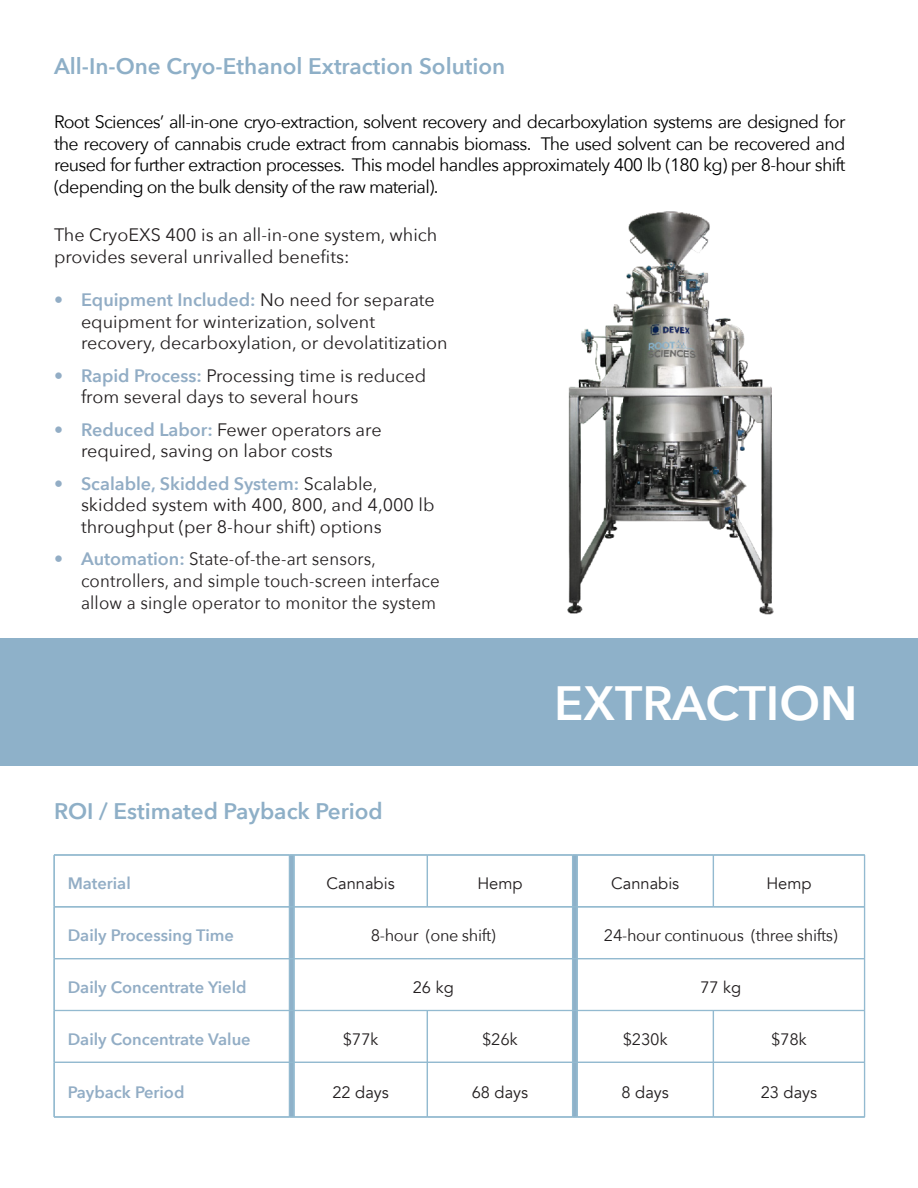
<style>
.page{position:relative;width:918px;height:1188px;background:#fff}
.page>*{position:absolute;margin:0;border:0;box-sizing:border-box;transform-origin:0 0}
.t1{font:600 48px "Avenir Next";color:#fff}
.t2{font:600 22.5px "Avenir Next";color:#8eafc7}
.t3{font:18px/21.6px "Avenir Next";color:#231f20}
.t4{font:18px/21.6px "Avenir Next";letter-spacing:-.04em;color:#000;text-align:justify}
.t5{font:18px/21.6px "Avenir Next";color:#231f20;scale:.94 1}
.t6{font:600 16.5px "Avenir Next";color:#92adc5}
.t7{font:16.5px "Avenir Next";letter-spacing:-.02em;color:#231f20}
.t8{font:16.5px "Avenir";color:#231f20}
.s1{font-weight:600;color:#92adc5}
</style>
<div class="page">
<div style="left:0;top:639px;width:918px;height:127px;background:#8eb1c9"></div>
<img style="left:567px;top:211px;width:207px;height:404px">
<svg style="left:290px;top:856px;width:287px;height:261px"></svg>
<hr style="left:427px;top:958px;width:146px;height:1px;background:#93bad0">
<hr style="left:427px;top:1010px;width:146px;height:1px;background:#93bad0">
<hr style="left:427px;top:1062px;width:146px;height:1px;background:#93bad0">
<hr style="left:713px;top:1062px;width:152px;height:1px;background:#93bad0">
<hr style="left:54px;top:855px;width:235px;height:1px;background:#93bad0">
<hr style="left:54px;top:855px;width:1px;height:52px;background:#93bad0">
<hr style="left:289px;top:855px;width:1px;height:52px;background:#93bad0">
<hr style="left:294px;top:855px;width:133px;height:1px;background:#93bad0">
<hr style="left:294px;top:855px;width:1px;height:52px;background:#93bad0">
<hr style="left:427px;top:855px;width:145px;height:1px;background:#93bad0">
<hr style="left:427px;top:855px;width:1px;height:52px;background:#93bad0">
<hr style="left:572px;top:855px;width:1px;height:52px;background:#93bad0">
<hr style="left:573px;top:855px;width:1px;height:52px;background:#93bad0">
<hr style="left:577px;top:855px;width:136px;height:1px;background:#93bad0">
<hr style="left:577px;top:855px;width:1px;height:52px;background:#93bad0">
<hr style="left:714px;top:855px;width:150px;height:1px;background:#93bad0">
<hr style="left:713px;top:855px;width:1px;height:52px;background:#93bad0">
<hr style="left:864px;top:855px;width:1px;height:52px;background:#93bad0">
<hr style="left:54px;top:906px;width:235px;height:1px;background:#93bad0">
<hr style="left:54px;top:907px;width:235px;height:1px;background:#93bad0">
<hr style="left:54px;top:907px;width:1px;height:51px;background:#93bad0">
<hr style="left:289px;top:907px;width:1px;height:51px;background:#93bad0">
<hr style="left:294px;top:906px;width:133px;height:1px;background:#93bad0">
<hr style="left:294px;top:907px;width:133px;height:1px;background:#93bad0">
<hr style="left:294px;top:907px;width:1px;height:51px;background:#93bad0">
<hr style="left:427px;top:906px;width:145px;height:1px;background:#93bad0">
<hr style="left:427px;top:907px;width:145px;height:1px;background:#93bad0">
<hr style="left:572px;top:907px;width:1px;height:51px;background:#93bad0">
<hr style="left:573px;top:907px;width:1px;height:51px;background:#93bad0">
<hr style="left:577px;top:906px;width:136px;height:1px;background:#93bad0">
<hr style="left:577px;top:907px;width:136px;height:1px;background:#93bad0">
<hr style="left:577px;top:907px;width:1px;height:51px;background:#93bad0">
<hr style="left:714px;top:906px;width:150px;height:1px;background:#93bad0">
<hr style="left:713px;top:907px;width:151px;height:1px;background:#93bad0">
<hr style="left:864px;top:907px;width:1px;height:52px;background:#93bad0">
<hr style="left:54px;top:958px;width:235px;height:1px;background:#93bad0">
<hr style="left:54px;top:959px;width:235px;height:1px;background:#93bad0">
<hr style="left:54px;top:959px;width:1px;height:51px;background:#93bad0">
<hr style="left:289px;top:959px;width:1px;height:51px;background:#93bad0">
<hr style="left:294px;top:958px;width:133px;height:1px;background:#93bad0">
<hr style="left:294px;top:959px;width:133px;height:1px;background:#93bad0">
<hr style="left:294px;top:959px;width:1px;height:51px;background:#93bad0">
<hr style="left:427px;top:959px;width:145px;height:1px;background:#93bad0">
<hr style="left:572px;top:959px;width:1px;height:51px;background:#93bad0">
<hr style="left:573px;top:959px;width:1px;height:51px;background:#93bad0">
<hr style="left:577px;top:958px;width:136px;height:1px;background:#93bad0">
<hr style="left:577px;top:959px;width:136px;height:1px;background:#93bad0">
<hr style="left:577px;top:959px;width:1px;height:51px;background:#93bad0">
<hr style="left:713px;top:958px;width:151px;height:1px;background:#93bad0">
<hr style="left:713px;top:959px;width:151px;height:1px;background:#93bad0">
<hr style="left:864px;top:959px;width:1px;height:51px;background:#93bad0">
<hr style="left:54px;top:1010px;width:235px;height:1px;background:#93bad0">
<hr style="left:54px;top:1011px;width:1px;height:51px;background:#93bad0">
<hr style="left:289px;top:1011px;width:1px;height:51px;background:#93bad0">
<hr style="left:294px;top:1010px;width:133px;height:1px;background:#93bad0">
<hr style="left:294px;top:1011px;width:1px;height:51px;background:#93bad0">
<hr style="left:427px;top:1011px;width:1px;height:51px;background:#93bad0">
<hr style="left:572px;top:1011px;width:1px;height:51px;background:#93bad0">
<hr style="left:573px;top:1011px;width:1px;height:51px;background:#93bad0">
<hr style="left:577px;top:1010px;width:136px;height:1px;background:#93bad0">
<hr style="left:577px;top:1011px;width:1px;height:51px;background:#93bad0">
<hr style="left:713px;top:1010px;width:151px;height:1px;background:#93bad0">
<hr style="left:713px;top:1011px;width:1px;height:51px;background:#93bad0">
<hr style="left:864px;top:1010px;width:1px;height:52px;background:#93bad0">
<hr style="left:54px;top:1062px;width:235px;height:1px;background:#93bad0">
<hr style="left:54px;top:1063px;width:1px;height:54px;background:#93bad0">
<hr style="left:289px;top:1063px;width:1px;height:54px;background:#93bad0">
<hr style="left:294px;top:1062px;width:133px;height:1px;background:#93bad0">
<hr style="left:294px;top:1063px;width:1px;height:54px;background:#93bad0">
<hr style="left:427px;top:1063px;width:1px;height:54px;background:#93bad0">
<hr style="left:572px;top:1063px;width:1px;height:54px;background:#93bad0">
<hr style="left:573px;top:1063px;width:1px;height:54px;background:#93bad0">
<hr style="left:577px;top:1062px;width:136px;height:1px;background:#93bad0">
<hr style="left:577px;top:1063px;width:1px;height:54px;background:#93bad0">
<hr style="left:713px;top:1063px;width:1px;height:54px;background:#93bad0">
<hr style="left:864px;top:1062px;width:1px;height:55px;background:#93bad0">
<hr style="left:54px;top:1117px;width:235px;height:1px;background:#93bad0">
<hr style="left:294px;top:1117px;width:133px;height:1px;background:#93bad0">
<hr style="left:427px;top:1117px;width:146px;height:1px;background:#93bad0">
<hr style="left:577px;top:1117px;width:136px;height:1px;background:#93bad0">
<hr style="left:713px;top:1117px;width:152px;height:1px;background:#93bad0">
<p class="t2" style="left:54px;top:46px;width:453px">All-In-One Cryo-Ethanol Extraction Solution</p>
<p class="t4" style="left:54px;top:110px;width:793px">Root Sciences’ all-in-one cryo-extraction, solvent recovery and decarboxylation systems are designed for the recovery of cannabis crude extract from cannabis biomass. The used solvent can be recovered and reused for further extraction processes. This model handles approximately 400 lb (180 kg) per 8-hour shift (depending on the bulk density of the raw material).</p>
<p class="t3" style="left:54px;top:224px;width:385px">The CryoEXS 400 is an all-in-one system, which provides several unrivalled benefits:</p>
<p class="t3" style="left:81px;top:288px;width:368px;text-indent:-27px"><span class="s1">• Equipment Included:</span> No need for separate equipment for winterization, solvent recovery, decarboxylation, or devolatitization</p>
<p class="t3" style="left:81px;top:364px;width:347px;text-indent:-27px"><span class="s1">• Rapid Process:</span> Processing time is reduced from several days to several hours</p>
<p class="t3" style="left:81px;top:418px;width:302px;text-indent:-27px"><span class="s1">• Reduced Labor:</span> Fewer operators are required, saving on labor costs</p>
<p class="t3" style="left:81px;top:472px;width:355px;text-indent:-27px"><span class="s1">• Scalable, Skidded System:</span> Scalable, skidded system with 400, 800, and 4,000 lb throughput (per 8-hour shift) options</p>
<p class="t5" style="left:81px;top:548px;width:383px;text-indent:-27px"><span class="s1">• Automation:</span> State-of-the-art sensors, controllers, and simple touch-screen interface allow a single operator to monitor the system</p>
<p class="t2" style="left:54px;top:792px;width:330px">ROI / Estimated Payback Period</p>
<p class="t1" style="left:554px;top:663px;width:305px">EXTRACTION</p>
<p class="t6" style="left:68px;top:869px;width:65px">Material</p>
<p class="t8" style="left:327px;top:874px;width:70px">Cannabis</p>
<p class="t8" style="left:477px;top:874px;width:47px">Hemp</p>
<p class="t8" style="left:611px;top:874px;width:70px">Cannabis</p>
<p class="t8" style="left:766px;top:874px;width:47px">Hemp</p>
<p class="t6" style="left:68px;top:921px;width:168px">Daily Processing Time</p>
<p class="t7" style="left:371px;top:921px;width:127px">8-hour (one shift)</p>
<p class="t7" style="left:604px;top:921px;width:235px">24-hour continuous (three shifts)</p>
<p class="t6" style="left:68px;top:973px;width:180px">Daily Concentrate Yield</p>
<p class="t8" style="left:413px;top:977px;width:42px">26 kg</p>
<p class="t8" style="left:700px;top:977px;width:42px">77 kg</p>
<p class="t6" style="left:68px;top:1025px;width:185px">Daily Concentrate Value</p>
<p class="t7" style="left:343px;top:1025px;width:37px">$77k</p>
<p class="t7" style="left:482px;top:1025px;width:37px">$26k</p>
<p class="t7" style="left:623px;top:1025px;width:46px">$230k</p>
<p class="t7" style="left:771px;top:1025px;width:37px">$78k</p>
<p class="t6" style="left:68px;top:1078px;width:118px">Payback Period</p>
<p class="t8" style="left:332px;top:1082px;width:58px">22 days</p>
<p class="t8" style="left:472px;top:1082px;width:58px">68 days</p>
<p class="t8" style="left:622px;top:1082px;width:49px">8 days</p>
<p class="t8" style="left:761px;top:1082px;width:58px">23 days</p>
</div>
